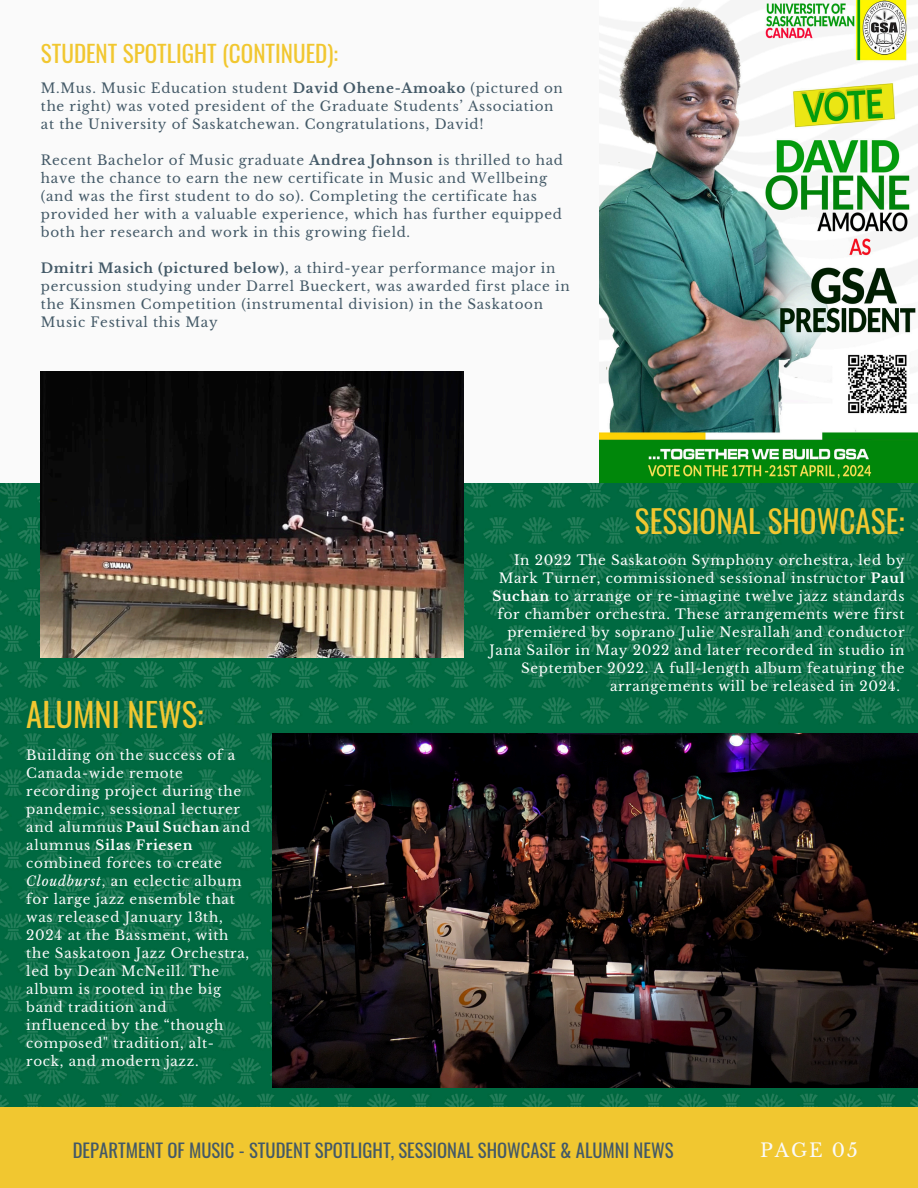
<style>
.page{position:relative;width:918px;height:1188px;background:#fafafa}
.page>*{position:absolute;margin:0;border:0;box-sizing:border-box;transform-origin:0 0}
.t1{font:32.7px "Oswald";color:#f1c730}
.t2{font:31.2px "Oswald";color:#f1c730}
.t3{font:23.25px "Oswald";color:#f1c730}
.t4{font:18.6px "Oswald";color:#435967}
.t5{font:18.6px "Libre Baskerville";letter-spacing:.1em;color:#fafafa}
.t6{font:13.5px/18px "Libre Baskerville";letter-spacing:.05em;color:#435967}
.t7{font:13.5px/18px "Libre Baskerville";letter-spacing:.05em;color:#fafafa}
.t8{font:13.5px "Libre Baskerville";letter-spacing:.05em;color:#fff}
.s1{font-weight:700}
.s2{font-style:italic}
</style>
<div class="page">
<div style="left:0;top:1107px;width:918px;height:81px;background:#f1c730"></div>
<img style="left:600px;top:0;width:318px;height:483px">
<img style="left:0;top:483px;width:918px;height:624px">
<img style="left:41px;top:372px;width:423px;height:286px">
<img style="left:273px;top:734px;width:645px;height:353px">
<p class="t3" style="left:41px;top:35px;width:299px">STUDENT SPOTLIGHT (CONTINUED):</p>
<h1 class="t6" style="left:41px;top:79px;width:523px">M.Mus. Music Education student <span class="s1">David Ohene-Amoako</span> (pictured on the right) was voted president of the Graduate Students’ Association at the University of Saskatchewan. Congratulations, David!</h1>
<p class="t6" style="left:41px;top:151px;width:524px">Recent Bachelor of Music graduate <span class="s1">Andrea Johnson</span> is thrilled to had have the chance to earn the new certificate in Music and Wellbeing (and was the first student to do so). Completing the certificate has provided her with a valuable experience, which has further equipped both her research and work in this growing field.</p>
<h1 class="t6" style="left:41px;top:259px;width:530px"><span class="s1">Dmitri Masich (pictured below)</span>, a third-year performance major in percussion studying under Darrel Bueckert, was awarded first place in the Kinsmen Competition (instrumental division) in the Saskatoon Music Festival this May</h1>
<p class="t1" style="left:26px;top:689px;width:179px">ALUMNI NEWS:</p>
<p class="t7" style="left:26px;top:746px;width:225px">Building on the success of a<br>Canada-wide remote recording project during the pandemic, sessional lecturer and alumnus <span class="s1">Paul Suchan</span> and alumnus <span class="s1">Silas Friesen </span>combined forces to create<br><span class="s2">Cloudburst</span>, an eclectic album for large jazz ensemble that was released January 13th,<br>2024 at the Bassment, with the Saskatoon Jazz Orchestra, led by Dean McNeill. The album is rooted in the big band tradition and<br>influenced by the “though composed" tradition, alt&shy;rock, and modern jazz.</p>
<h3 class="t2" style="left:635px;top:496px;width:271px">SESSIONAL SHOWCASE:</h3>
<h3 class="t8" style="left:514px;top:552px;width:392px">In 2022 The Saskatoon Symphony orchestra, led by</h3>
<h3 class="t8" style="left:499px;top:570px;width:407px">Mark Turner, commissioned sessional instructor <span class="s1">Paul</span></h3>
<h3 class="t8" style="left:492px;top:588px;width:414px"><span class="s1">Suchan</span> to arrange or re-imagine twelve jazz standards</h3>
<h3 class="t8" style="left:498px;top:606px;width:408px">for chamber orchestra. These arrangements were first</h3>
<h3 class="t8" style="left:507px;top:624px;width:399px">premiered by soprano Julie Nesrallah and conductor</h3>
<h3 class="t8" style="left:490px;top:642px;width:416px">Jana Sailor in May 2022 and later recorded in studio in</h3>
<h3 class="t8" style="left:521px;top:660px;width:385px">September 2022. A full-length album featuring the</h3>
<h3 class="t8" style="left:610px;top:678px;width:291px">arrangements will be released in 2024.</h3>
<p class="t4" style="left:73px;top:1135px;width:602px">DEPARTMENT OF MUSIC - STUDENT SPOTLIGHT, SESSIONAL SHOWCASE &amp; ALUMNI NEWS</p>
<p class="t5" style="left:760px;top:1139px;width:99px">PAGE 05</p>
</div>
